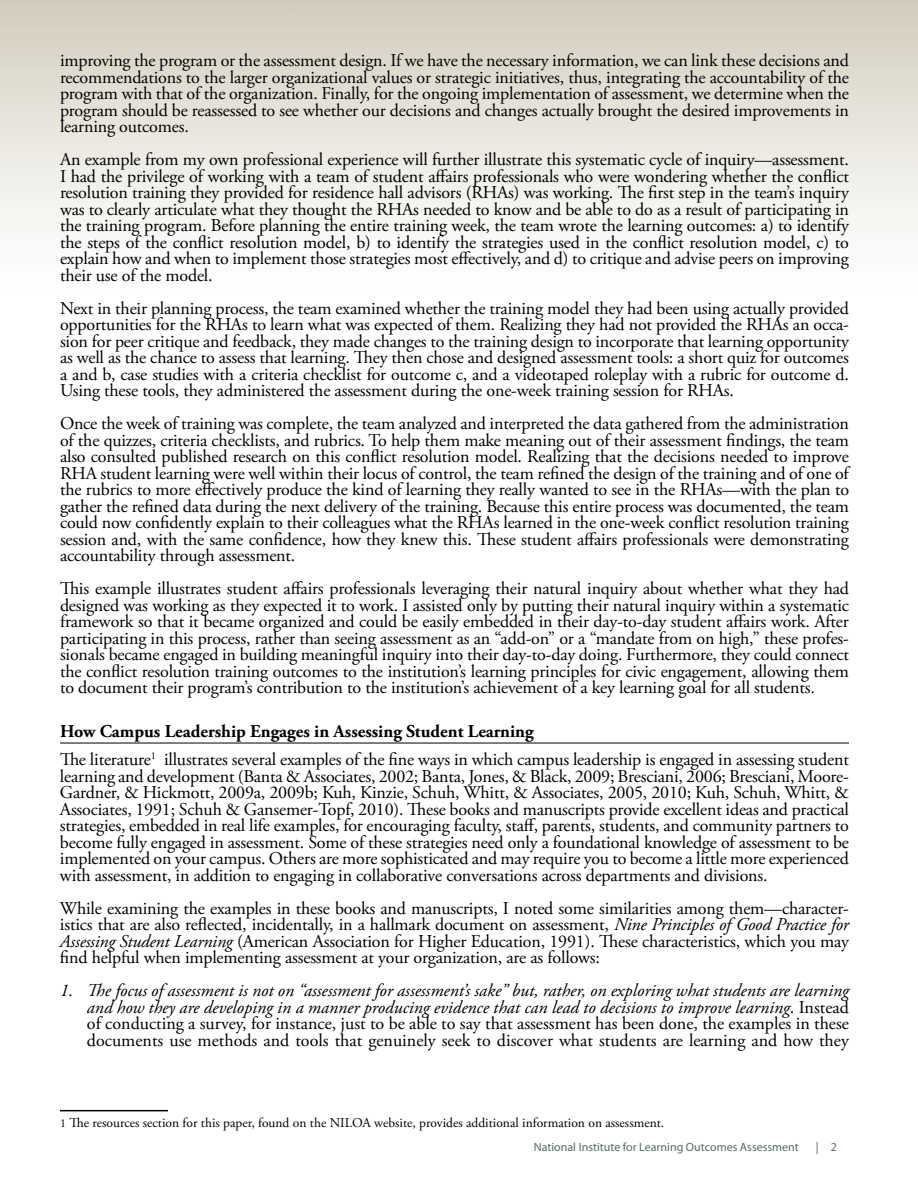
<style>
.page{position:relative;width:918px;height:1188px;background:#fff}
.page>*{position:absolute;margin:0;border:0;box-sizing:border-box;transform-origin:0 0}
.t1{font:18px/16.5px "Adobe Garamond Pro";letter-spacing:-.01em;color:#000;text-align:justify}
.t2{font:italic 18px/16.5px "Adobe Garamond Pro";color:#000;text-align:justify}
.t3{font:13.5px "Adobe Garamond Pro";color:#000}
.t4{font:12px "Myriad Pro";color:#546c62}
.s1{font-weight:700}
.s2{font-style:italic}
.s3{font-style:normal}
.s4{font-size:12px}
</style>
<div class="page">
<hr style="left:60px;top:743px;width:789px;height:1px;background:#000">
<hr style="left:60px;top:1110px;width:108px;height:1px;background:#000">
<p class="t1" style="left:60px;top:53px;width:791px">improving the program or the assessment design. If we have the necessary information, we can link these decisions and recommendations to the larger organizational values or strategic initiatives, thus, integrating the accountability of the program with that of the organization. Finally, for the ongoing implementation of assessment, we determine when the program should be reassessed to see whether our decisions and changes actually brought the desired improvements in learning outcomes.</p>
<p class="t1" style="left:60px;top:152px;width:791px">An example from my own professional experience will further illustrate this systematic cycle of inquiry—assessment.<br>I had the privilege of working with a team of student affairs professionals who were wondering whether the conflict resolution training they provided for residence hall advisors (RHAs) was working. The first step in the team’s inquiry was to clearly articulate what they thought the RHAs needed to know and be able to do as a result of participating in the training program. Before planning the entire training week, the team wrote the learning outcomes: a) to identify the steps of the conflict resolution model, b) to identify the strategies used in the conflict resolution model, c) to explain how and when to implement those strategies most effectively, and d) to critique and advise peers on improving their use of the model.</p>
<p class="t1" style="left:60px;top:301px;width:791px">Next in their planning process, the team examined whether the training model they had been using actually provided opportunities for the RHAs to learn what was expected of them. Realizing they had not provided the RHAs an occa&shy;sion for peer critique and feedback, they made changes to the training design to incorporate that learning opportunity as well as the chance to assess that learning. They then chose and designed assessment tools: a short quiz for outcomes a and b, case studies with a criteria checklist for outcome c, and a videotaped roleplay with a rubric for outcome d.<br>Using these tools, they administered the assessment during the one-week training session for RHAs.</p>
<p class="t1" style="left:60px;top:416px;width:791px">Once the week of training was complete, the team analyzed and interpreted the data gathered from the administration of the quizzes, criteria checklists, and rubrics. To help them make meaning out of their assessment findings, the team also consulted published research on this conflict resolution model. Realizing that the decisions needed to improve RHA student learning were well within their locus of control, the team refined the design of the training and of one of the rubrics to more effectively produce the kind of learning they really wanted to see in the RHAs—with the plan to gather the refined data during the next delivery of the training. Because this entire process was documented, the team could now confidently explain to their colleagues what the RHAs learned in the one-week conflict resolution training session and, with the same confidence, how they knew this. These student affairs professionals were demonstrating accountability through assessment.</p>
<p class="t1" style="left:60px;top:581px;width:791px">This example illustrates student affairs professionals leveraging their natural inquiry about whether what they had designed was working as they expected it to work. I assisted only by putting their natural inquiry within a systematic framework so that it became organized and could be easily embedded in their day-to-day student affairs work. After participating in this process, rather than seeing assessment as an “add-on” or a “mandate from on high,” these profes&shy;sionals became engaged in building meaningful inquiry into their day-to-day doing. Furthermore, they could connect the conflict resolution training outcomes to the institution’s learning principles for civic engagement, allowing them to document their program’s contribution to the institution’s achievement of a key learning goal for all students.</p>
<p class="t1" style="left:60px;top:718px;width:790px;line-height:28.3px"><span class="s1">How Campus Leadership Engages in Assessing Student Learning<br></span>The literature<sup>1</sup> illustrates several examples of the fine ways in which campus leadership is engaged in assessing student</p>
<p class="t1" style="left:60px;top:769px;width:791px">learning and development (Banta &amp; Associates, 2002; Banta, Jones, &amp; Black, 2009; Bresciani, 2006; Bresciani, Moore-Gardner, &amp; Hickmott, 2009a, 2009b; Kuh, Kinzie, Schuh, Whitt, &amp; Associates, 2005, 2010; Kuh, Schuh, Whitt, &amp; Associates, 1991; Schuh &amp; Gansemer-Topf, 2010). These books and manuscripts provide excellent ideas and practical strategies, embedded in real life examples, for encouraging faculty, staff, parents, students, and community partners to become fully engaged in assessment. Some of these strategies need only a foundational knowledge of assessment to be implemented on your campus. Others are more sophisticated and may require you to become a little more experienced with assessment, in addition to engaging in collaborative conversations across departments and divisions.</p>
<p class="t1" style="left:60px;top:901px;width:791px">While examining the examples in these books and manuscripts, I noted some similarities among them—character&shy;istics that are also reflected, incidentally, in a hallmark document on assessment, <span class="s2">Nine Principles of Good Practice for Assessing Student Learning</span> (American Association for Higher Education, 1991). These characteristics, which you may find helpful when implementing assessment at your organization, are as follows:</p>
<p class="t2" style="left:87px;top:983px;width:764px;text-indent:-27px">1. The focus of assessment is not on “assessment for assessment’s sake” but, rather, on exploring what students are learning and how they are developing in a manner producing evidence that can lead to decisions to improve learning<span class="s3">. Instead of conducting a survey, for instance, just to be able to say that assessment has been done, the examples in these documents use methods and tools that genuinely seek to discover what students are learning and how they</span></p>
<p class="t3" style="left:60px;top:1114px;width:606px"><span class="s4">1</span> The resources section for this paper, found on the NILOA website, provides additional information on assessment.</p>
<p class="t4" style="left:534px;top:1139px;width:267px">National Institute for Learning Outcomes Assessment</p>
<p class="t4" style="left:816px;top:1139px;width:23px">| 2</p>
</div>
